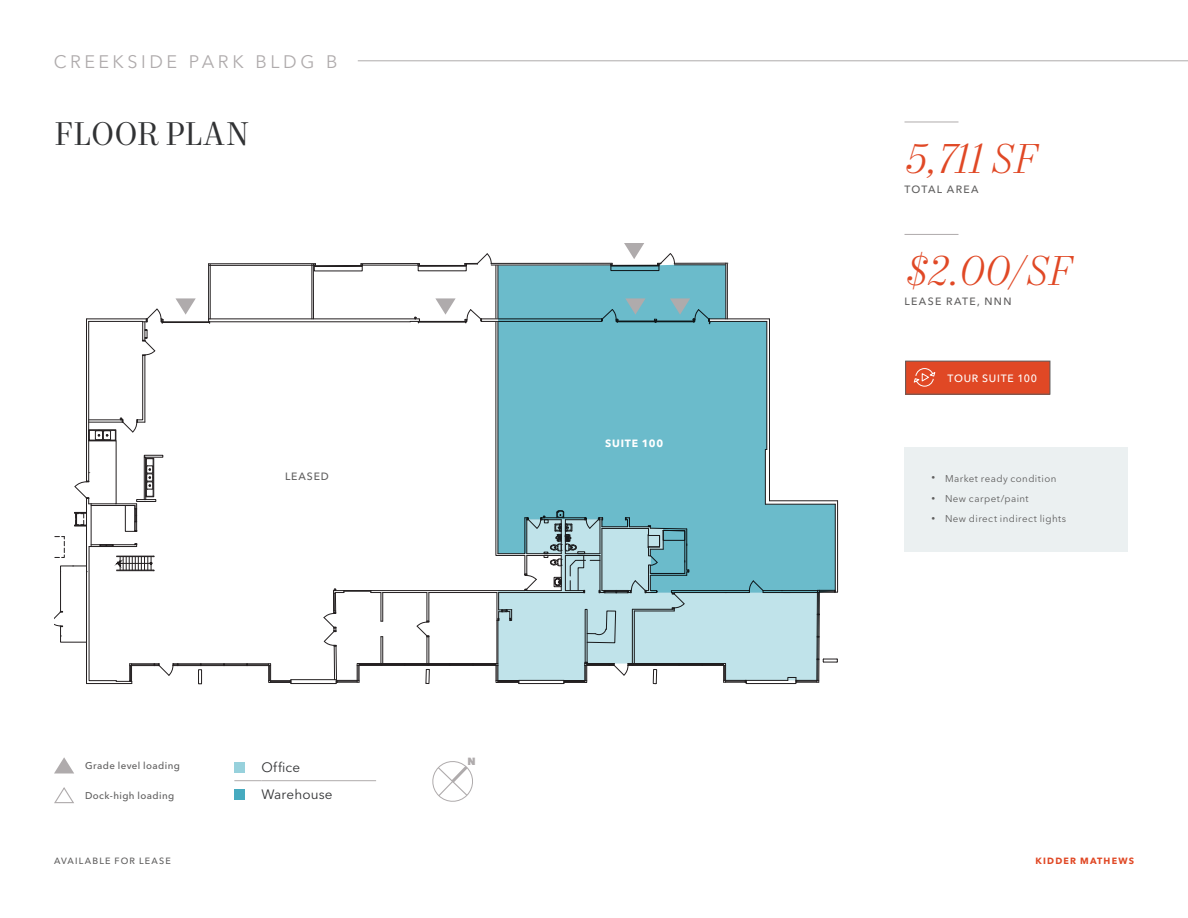
<style>
.page{position:relative;width:1188px;height:918px;background:#fff}
.page>*{position:absolute;margin:0;border:0;box-sizing:border-box;transform-origin:0 0}
.Stat_Italic_-_Orange_2023{font:italic 300 42px "Mort Modern 07";letter-spacing:-.015em;color:#e04825}
.Headline_-_Level_2_-_Charcoal_2023{font:33px "Mort Modern 08";letter-spacing:-.005em;color:#313234}
.t1{font:18px "Avenir Next LT Pro";letter-spacing:.2em;color:#afabac}
.Table_Input_-_Charcoal_2023{font:13.5px "Avenir Next LT Pro";letter-spacing:.01em;color:#313234}
.Stat_Label_-_Ash_2023{font:500 10.5px "Avenir Next LT Pro";letter-spacing:.125em;color:#5e5d5d}
.Other_Callout_Text_-_Ash_2023{font:500 10.5px "Avenir Next LT Pro";letter-spacing:.075em;color:#fff}
.Map_Highlight_-_Bold_-_White_2023{font:700 10.5px "Avenir Next LT Pro";letter-spacing:.07em;color:#fff}
.Other_Callout_Text_-_Ash_2023-2{font:500 10.5px "Avenir Next LT Pro";letter-spacing:.075em;color:#5e5d5d}
.t2{font:800 10.35px "Avenir Next LT Pro";color:#afabac}
.t3{font:9.75px "Avenir Next LT Pro";letter-spacing:.045em;color:#5e5d5d}
.Notes_-_Ash_2023{font:500 9.75px "Avenir Next LT Pro";letter-spacing:.04em;color:#5e5d5d}
.t4{font:500 9px "Avenir Next LT Pro";letter-spacing:.13em;color:#5e5d5d}
.t5{font:700 9px "Avenir Next LT Pro";letter-spacing:.13em;color:#e04825}
</style>
<div class="page">
<hr style="left:291px;top:683px;width:45px;height:1px;background:#231f20">
<hr style="left:291px;top:679px;width:46px;height:1px;background:#231f20">
<hr style="left:209px;top:318px;width:210px;height:1px;background:#231f20">
<hr style="left:209px;top:321px;width:201px;height:1px;background:#231f20">
<hr style="left:725px;top:263px;width:1px;height:56px;background:#231f20">
<hr style="left:727px;top:264px;width:1px;height:55px;background:#231f20">
<hr style="left:674px;top:263px;width:54px;height:1px;background:#231f20">
<hr style="left:491px;top:263px;width:121px;height:1px;background:#231f20">
<hr style="left:361px;top:263px;width:58px;height:1px;background:#231f20">
<hr style="left:209px;top:263px;width:107px;height:1px;background:#231f20">
<hr style="left:674px;top:264px;width:51px;height:1px;background:#231f20">
<hr style="left:491px;top:265px;width:121px;height:1px;background:#231f20">
<hr style="left:361px;top:265px;width:58px;height:1px;background:#231f20">
<hr style="left:209px;top:265px;width:107px;height:1px;background:#231f20">
<hr style="left:311px;top:264px;width:1px;height:55px;background:#231f20">
<hr style="left:313px;top:264px;width:1px;height:55px;background:#231f20">
<hr style="left:208px;top:264px;width:1px;height:55px;background:#231f20">
<hr style="left:210px;top:264px;width:1px;height:55px;background:#231f20">
<div style="left:314px;top:265px;width:48px;height:2px;border:1px solid #231f20"></div>
<svg style="left:657px;top:253px;width:18px;height:12px"></svg>
<div style="left:418px;top:265px;width:48px;height:2px;border:1px solid #231f20"></div>
<svg style="left:464px;top:253px;width:28px;height:13px"></svg>
<div style="left:314px;top:266px;width:48px;height:5px;border:1px solid #231f20"></div>
<div style="left:418px;top:266px;width:48px;height:5px;border:1px solid #231f20"></div>
<hr style="left:496px;top:265px;width:1px;height:53px;background:#231f20">
<div style="left:498px;top:265px;width:230px;height:33px;background:#6bbbcb"></div>
<hr style="left:904px;top:122px;width:54px;height:1px;background:#afabac">
<hr style="left:904px;top:234px;width:54px;height:1px;background:#afabac">
<svg style="left:54px;top:757px;width:20px;height:16px"></svg>
<svg style="left:54px;top:787px;width:20px;height:17px"></svg>
<svg style="left:234px;top:780px;width:27px;height:1px"></svg>
<hr style="left:261px;top:780px;width:115px;height:1px;background:#afabac">
<div style="left:234px;top:762px;width:11px;height:11px;background:#97d1dc"></div>
<div style="left:234px;top:789px;width:11px;height:11px;background:#46aabf"></div>
<svg style="left:432px;top:761px;width:41px;height:41px"></svg>
<svg style="left:54px;top:298px;width:238px;height:387px"></svg>
<svg style="left:323px;top:298px;width:515px;height:387px"></svg>
<div style="left:906px;top:361px;width:144px;height:33px;background:#e04825"></div>
<div style="left:905px;top:361px;width:145px;height:34px;border:1px solid #5e5d5d"></div>
<svg style="left:914px;top:368px;width:22px;height:19px"></svg>
<svg style="left:624px;top:243px;width:20px;height:16px"></svg>
<div style="left:904px;top:447px;width:224px;height:105px;background:#ebf0f1"></div>
<hr style="left:358px;top:61px;width:830px;height:1px;background:#afabac">
<h3 class="t1" style="left:54px;top:51px;width:285px">CREEKSIDE PARK BLDG B</h3>
<p class="Headline_-_Level_2_-_Charcoal_2023" style="left:54px;top:114px;width:197px">FLOOR PLAN</p>
<p class="Other_Callout_Text_-_Ash_2023-2" style="left:285px;top:470px;width:45px">LEASED</p>
<p class="Notes_-_Ash_2023" style="left:85px;top:760px;width:97px">Grade level loading</p>
<p class="Notes_-_Ash_2023" style="left:85px;top:790px;width:91px">Dock-high loading</p>
<p class="Table_Input_-_Charcoal_2023" style="left:261px;top:760px;width:40px">Office</p>
<p class="Table_Input_-_Charcoal_2023" style="left:261px;top:787px;width:73px">Warehouse</p>
<p class="t2" style="left:468px;top:755px;width:10px">N</p>
<p class="Map_Highlight_-_Bold_-_White_2023" style="left:605px;top:437px;width:59px">SUITE 100</p>
<p class="Stat_Italic_-_Orange_2023" style="left:904px;top:133px;width:133px">5,711 SF</p>
<p class="Stat_Label_-_Ash_2023" style="left:904px;top:183px;width:76px">TOTAL AREA</p>
<p class="Stat_Italic_-_Orange_2023" style="left:904px;top:245px;width:168px">$2.00/SF</p>
<p class="Stat_Label_-_Ash_2023" style="left:904px;top:295px;width:109px">LEASE RATE, NNN</p>
<p class="Other_Callout_Text_-_Ash_2023" style="left:948px;top:372px;width:91px">TOUR SUITE 100</p>
<p class="t3" style="left:932px;top:473px;width:126px"><sup>•</sup> Market ready condition</p>
<p class="t3" style="left:932px;top:493px;width:99px"><sup>•</sup> New carpet/paint</p>
<p class="t3" style="left:932px;top:513px;width:136px"><sup>•</sup> New direct indirect lights</p>
<p class="t4" style="left:54px;top:855px;width:118px">AVAILABLE FOR LEASE</p>
<p class="t5" style="left:1036px;top:855px;width:100px">KIDDER MATHEWS</p>
</div>
